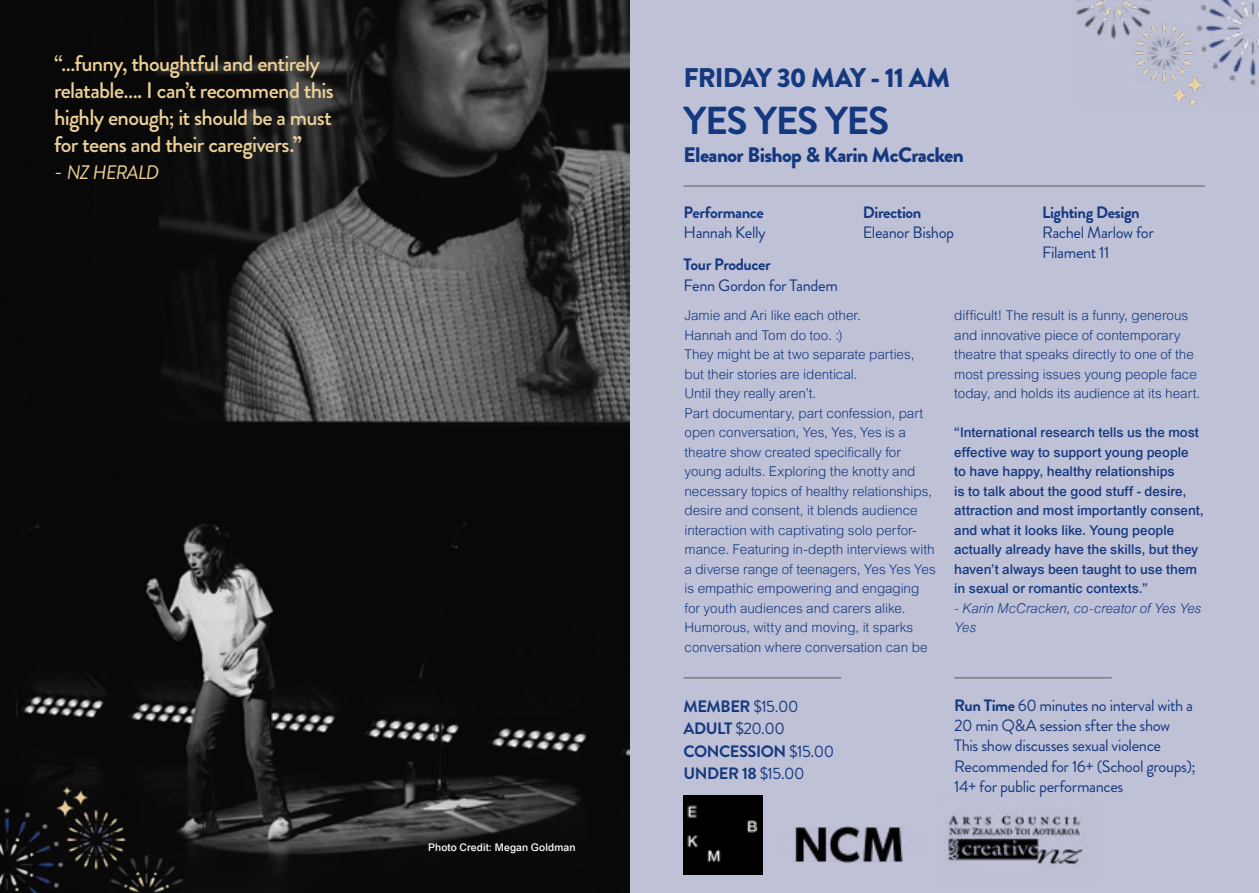
<style>
.page{position:relative;width:1259px;height:893px;background:#fff}
.page>*{position:absolute;margin:0;border:0;box-sizing:border-box;transform-origin:0 0}
.t1{font:700 39px "Brandon Grotesque";letter-spacing:-.035em;color:#133880}
.t2{font:900 27px "Brandon Grotesque";letter-spacing:-.04em;color:#15397f}
.t3{font:500 22.5px/27px "Brandon Grotesque";letter-spacing:-.03em;color:#edd196}
.t4{font:900 21px "Brandon Grotesque";letter-spacing:-.03em;color:#15397f}
.t5{font:italic 19.5px "Brandon Grotesque";letter-spacing:-.04em;color:#edd196}
.t6{font:16.5px/20.2px "Brandon Grotesque";letter-spacing:-.025em;color:#15397f}
.t7{font:700 16.5px/22.5px "Brandon Grotesque";letter-spacing:-.025em;color:#15397f}
.t8{font:300 13.5px/19.5px "Arial";color:#15397f}
.t9{font:500 13.5px/19.5px "Arial";color:#15397f}
.t10{font:italic 300 13.5px/19.5px "Arial";letter-spacing:-.005em;color:#15397f}
.t11{font:500 10.5px "Arial";letter-spacing:.01em;color:#fff}
.s1{font-weight:900}
.s2{font-size:22.5px}
.s3{font-weight:400}
.s4{font-weight:700}
</style>
<div class="page">
<div style="left:628px;top:0;width:631px;height:893px;background:#bfc1d7"></div>
<img style="left:1075px;top:0;width:184px;height:106px">
<hr style="left:954px;top:677px;width:157px;height:2px;background:#7a7e81">
<img style="left:0;top:0;width:629px;height:893px">
<hr style="left:683px;top:677px;width:158px;height:2px;background:#7a7e81">
<img style="left:683px;top:796px;width:79px;height:78px">
<hr style="left:683px;top:185px;width:522px;height:2px;background:#7a7e81">
<img style="left:795px;top:827px;width:109px;height:36px">
<img style="left:0;top:787px;width:186px;height:106px">
<img style="left:943px;top:807px;width:142px;height:59px">
<h3 class="t3" style="left:54px;top:50px;width:281px">“…funny, thoughtful and entirely relatable…. I can’t recommend this highly enough; it should be a must for teens and their caregivers.<span class="s1">”</span></h3>
<h3 class="t5" style="left:54px;top:159px;width:107px"><span class="s2">-</span> NZ HERALD</h3>
<p class="t11" style="left:428px;top:841px;width:149px">Photo Credit: Megan Goldman</p>
<h2 class="t2" style="left:683px;top:58px;width:268px">FRIDAY 30 MAY - 11 AM</h2>
<h1 class="t1" style="left:683px;top:93px;width:207px">YES YES YES</h1>
<h3 class="t4" style="left:683px;top:140px;width:282px">Eleanor Bishop &amp; Karin McCracken</h3>
<p class="t7" style="left:683px;top:201px;width:82px">Performance</p>
<p class="t6" style="left:683px;top:222px;width:84px">Hannah Kelly</p>
<p class="t7" style="left:683px;top:254px;width:89px">Tour Producer</p>
<p class="t6" style="left:683px;top:275px;width:156px">Fenn Gordon for Tandem</p>
<p class="t7" style="left:863px;top:201px;width:60px">Direction</p>
<p class="t6" style="left:863px;top:222px;width:93px">Eleanor Bishop</p>
<p class="t7" style="left:1042px;top:201px;width:99px">Lighting Design</p>
<p class="t6" style="left:1042px;top:222px;width:113px">Rachel Marlow for<br>Filament 11</p>
<p class="t8" style="left:684px;top:306px;width:253px">Jamie and Ari like each other.<br>Hannah and Tom do too. :)<br>They might be at two separate parties, but their stories are identical.<br>Until they really aren’t.<br>Part documentary, part confession, part open conversation, Yes, Yes, Yes is a theatre show created specifically for young adults. Exploring the knotty and necessary topics of healthy relationships, desire and consent, it blends audience interaction with captivating solo perfor&shy;mance. Featuring in-depth interviews with a diverse range of teenagers, Yes Yes Yes is empathic empowering and engaging for youth audiences and carers alike.<br>Humorous, witty and moving, it sparks conversation where conversation can be</p>
<p class="t8" style="left:954px;top:306px;width:247px">difficult! The result is a funny, generous and innovative piece of contemporary theatre that speaks directly to one of the most pressing issues young people face today, and holds its audience at its heart.</p>
<p class="t9" style="left:954px;top:423px;width:251px">“International research tells us the most effective way to support young people to have happy, healthy relationships<br>is to talk about the good stuff - desire, attraction and most importantly consent, and what it looks like. Young people actually already have the skills, but they haven’t always been taught to use them in sexual or romantic contexts.”</p>
<p class="t10" style="left:954px;top:598px;width:249px">- Karin McCracken, co-creator of Yes Yes<br>Yes</p>
<p class="t7" style="left:683px;top:695px;width:152px">MEMBER <span class="s3">$15.00<br></span>ADULT <span class="s3">$20.00<br></span>CONCESSION <span class="s3">$15.00<br></span>UNDER 18 <span class="s3">$15.00</span></p>
<p class="t6" style="left:954px;top:695px;width:243px"><span class="s4">Run Time</span> 60 minutes no interval with a 20 min Q&amp;A session sfter the show This show discusses sexual violence Recommended for 16+ (School groups); 14+ for public performances</p>
</div>
